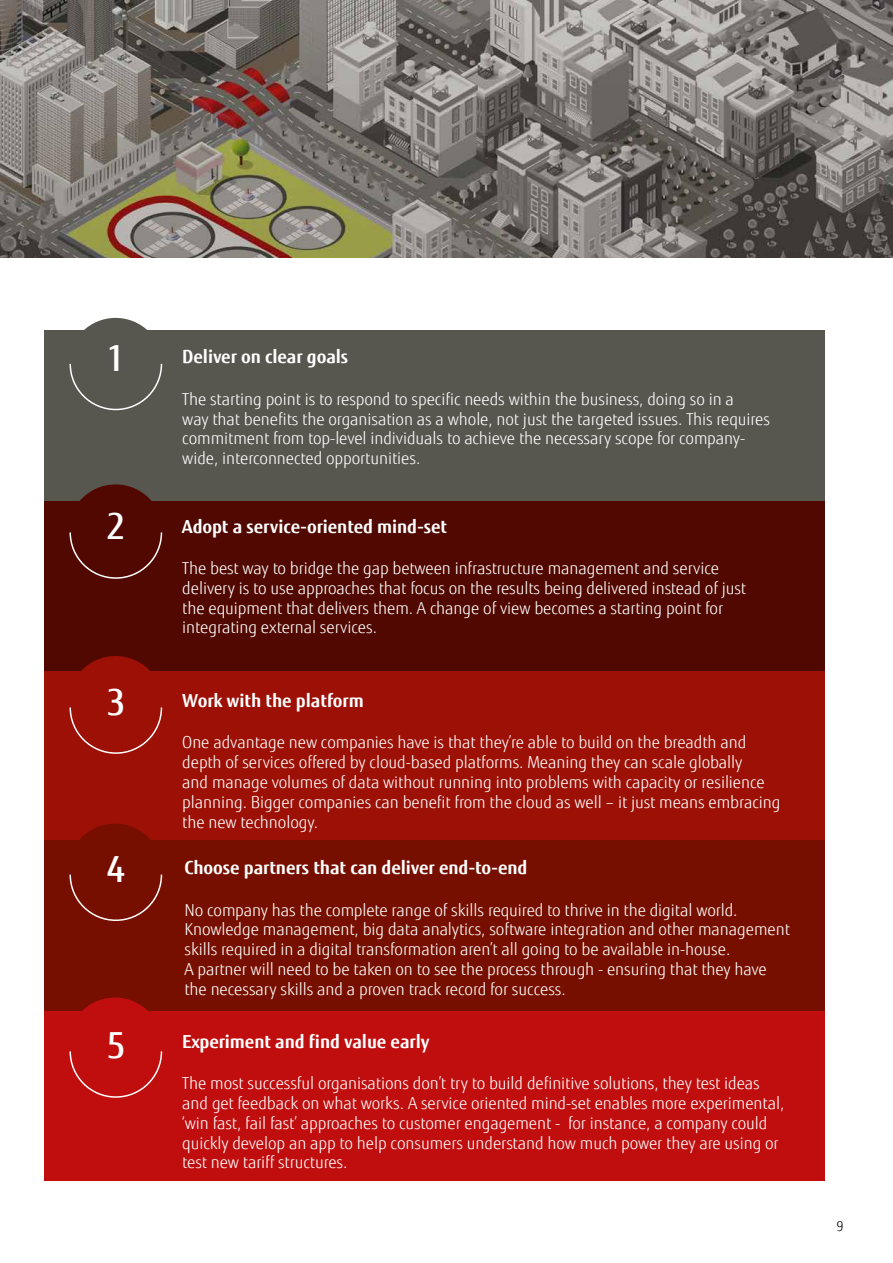
<style>
.page{position:relative;width:893px;height:1263px;background:#fff}
.page>*{position:absolute;margin:0;border:0;box-sizing:border-box;transform-origin:0 0}
.t1{font:500 36px "Fujitsu Sans";color:#fff}
.t2{font:700 18px "Fujitsu Sans";letter-spacing:-.005em;color:#fff}
.t3{font:300 16.5px/19.8px "Fujitsu Sans";letter-spacing:-.005em;color:#fff}
.t4{font:300 13.5px "Fujitsu Sans";color:#000}
</style>
<div class="page">
<div style="left:44px;top:997px;width:781px;height:184px;background:#c00d0e"></div>
<div style="left:44px;top:671px;width:781px;height:170px;background:#9c1006"></div>
<div style="left:44px;top:840px;width:781px;height:170px;background:#770f00"></div>
<div style="left:44px;top:500px;width:781px;height:170px;background:#500800"></div>
<div style="left:44px;top:330px;width:781px;height:170px;background:#57564f"></div>
<div style="left:68px;top:997px;width:94px;height:95px;background:#c00d0e;border-radius:50%"></div>
<div style="left:68px;top:824px;width:94px;height:94px;background:#770f00;border-radius:50%"></div>
<div style="left:68px;top:656px;width:95px;height:95px;background:#9c1006;border-radius:50%"></div>
<div style="left:68px;top:484px;width:95px;height:95px;background:#500800;border-radius:50%"></div>
<div style="left:68px;top:318px;width:95px;height:95px;background:#57564f;border-radius:50%"></div>
<img style="left:0;top:0;width:893px;height:258px">
<svg style="left:69px;top:363px;width:94px;height:48px"></svg>
<svg style="left:69px;top:532px;width:94px;height:47px"></svg>
<svg style="left:69px;top:707px;width:94px;height:47px"></svg>
<svg style="left:69px;top:874px;width:94px;height:47px"></svg>
<svg style="left:69px;top:1051px;width:94px;height:47px"></svg>
<h1 class="t1" style="left:107px;top:335px;width:21px">1</h1>
<h1 class="t1" style="left:107px;top:504px;width:21px">2</h1>
<h1 class="t1" style="left:107px;top:679px;width:21px">3</h1>
<h1 class="t1" style="left:107px;top:846px;width:21px">4</h1>
<h1 class="t1" style="left:107px;top:1023px;width:21px">5</h1>
<p class="t2" style="left:182px;top:345px;width:167px">Deliver on clear goals</p>
<p class="t3" style="left:182px;top:389px;width:589px">The starting point is to respond to specific needs within the business, doing so in a<br>way that benefits the organisation as a whole, not just the targeted issues. This requires commitment from top-level individuals to achieve the necessary scope for company&shy;wide, interconnected opportunities.</p>
<p class="t2" style="left:182px;top:514px;width:266px">Adopt a service-oriented mind-set</p>
<p class="t3" style="left:182px;top:558px;width:565px">The best way to bridge the gap between infrastructure management and service delivery is to use approaches that focus on the results being delivered instead of just the equipment that delivers them. A change of view becomes a starting point for integrating external services.</p>
<p class="t2" style="left:182px;top:689px;width:183px">Work with the platform</p>
<p class="t3" style="left:182px;top:733px;width:600px">One advantage new companies have is that they’re able to build on the breadth and depth of services offered by cloud-based platforms. Meaning they can scale globally<br>and manage volumes of data without running into problems with capacity or resilience planning. Bigger companies can benefit from the cloud as well – it just means embracing the new technology.</p>
<p class="t2" style="left:184px;top:856px;width:345px">Choose partners that can deliver end-to-end</p>
<p class="t3" style="left:184px;top:900px;width:607px">No company has the complete range of skills required to thrive in the digital world.<br>Knowledge management, big data analytics, software integration and other management skills required in a digital transformation aren’t all going to be available in-house.<br>A partner will need to be taken on to see the process through - ensuring that they have the necessary skills and a proven track record for success.</p>
<p class="t2" style="left:182px;top:1029px;width:249px">Experiment and find value early</p>
<p class="t3" style="left:182px;top:1073px;width:604px">The most successful organisations don’t try to build definitive solutions, they test ideas and get feedback on what works. A service oriented mind-set enables more experimental, ‘win fast, fail fast’ approaches to customer engagement - for instance, a company could quickly develop an app to help consumers understand how much power they are using or test new tariff structures.</p>
<p class="t4" style="left:836px;top:1218px;width:9px">9</p>
</div>
